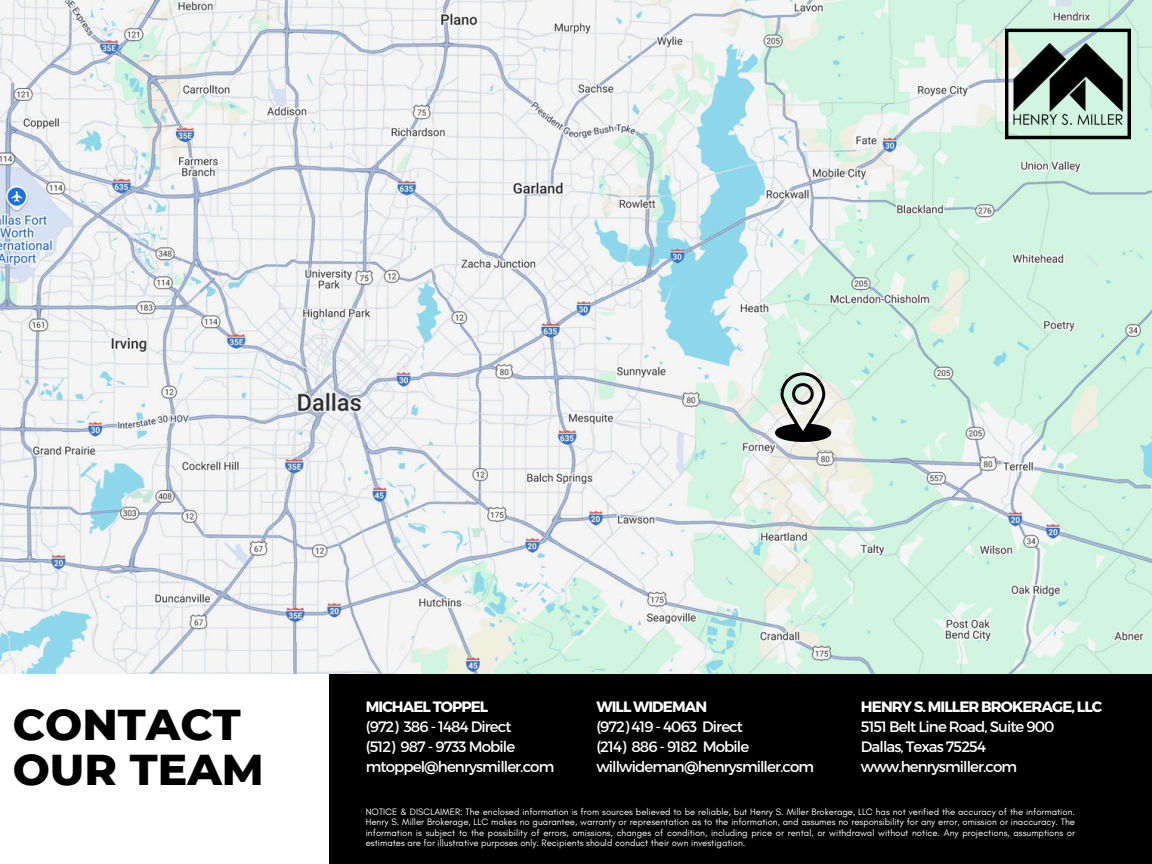
<style>
.page{position:relative;width:1152px;height:864px;background:#fff}
.page>*{position:absolute;margin:0;border:0;box-sizing:border-box;transform-origin:0 0}
.t1{font:800 43.95px/44.4px "Montserrat";color:#000}
.t2{font:15px/20.2px "Montserrat";letter-spacing:-.06em;color:#fff}
.t3{font:700 15px "Montserrat";letter-spacing:-.06em;color:#fff}
.t4{font:9.45px/10.4px "Glacial Indifference";color:#fff;text-align:justify}
.s1{font-weight:700}
</style>
<div class="page">
<div style="left:330px;top:673px;width:822px;height:191px;background:#000"></div>
<img style="left:0;top:0;width:1152px;height:674px">
<svg style="left:775px;top:372px;width:56px;height:72px;background:#989f98"></svg>
<img style="left:1006px;top:21px;width:125px;height:125px">
<p class="t1" style="left:13px;top:702px;width:253px">CONTACT<br>OUR TEAM</p>
<h2 class="t3" style="left:366px;top:697px;width:124px">MICHAEL TOPPEL</h2>
<h2 class="t2" style="left:366px;top:716px;width:190px">(972) 386 - 1484 Direct<br>(512) 987 - 9733 Mobile mtoppel@henrysmiller.com</h2>
<h2 class="t3" style="left:596px;top:697px;width:112px">WILL WIDEMAN</h2>
<h2 class="t2" style="left:596px;top:716px;width:219px">(972) 419 - 4063 Direct<br>(214) 886 - 9182 Mobile willwideman@henrysmiller.com</h2>
<h2 class="t2" style="left:861px;top:695px;width:243px"><span class="s1">HENRY S. MILLER BROKERAGE, LLC<br></span>5151 Belt Line Road, Suite 900<br>Dallas, Texas 75254 www.henrysmiller.com</h2>
<h1 class="t4" style="left:366px;top:807px;width:711px">NOTICE &amp; DISCLAIMER: The enclosed information is from sources believed to be reliable, but Henry S. Miller Brokerage, LLC has not verified the accuracy of the information.<br>Henry S. Miller Brokerage, LLC makes no guarantee, warranty or representation as to the information, and assumes no responsibility for any error, omission or inaccuracy. The information is subject to the possibility of errors, omissions, changes of condition, including price or rental, or withdrawal without notice. Any projections, assumptions or estimates are for illustrative purposes only. Recipients should conduct their own investigation.</h1>
</div>
